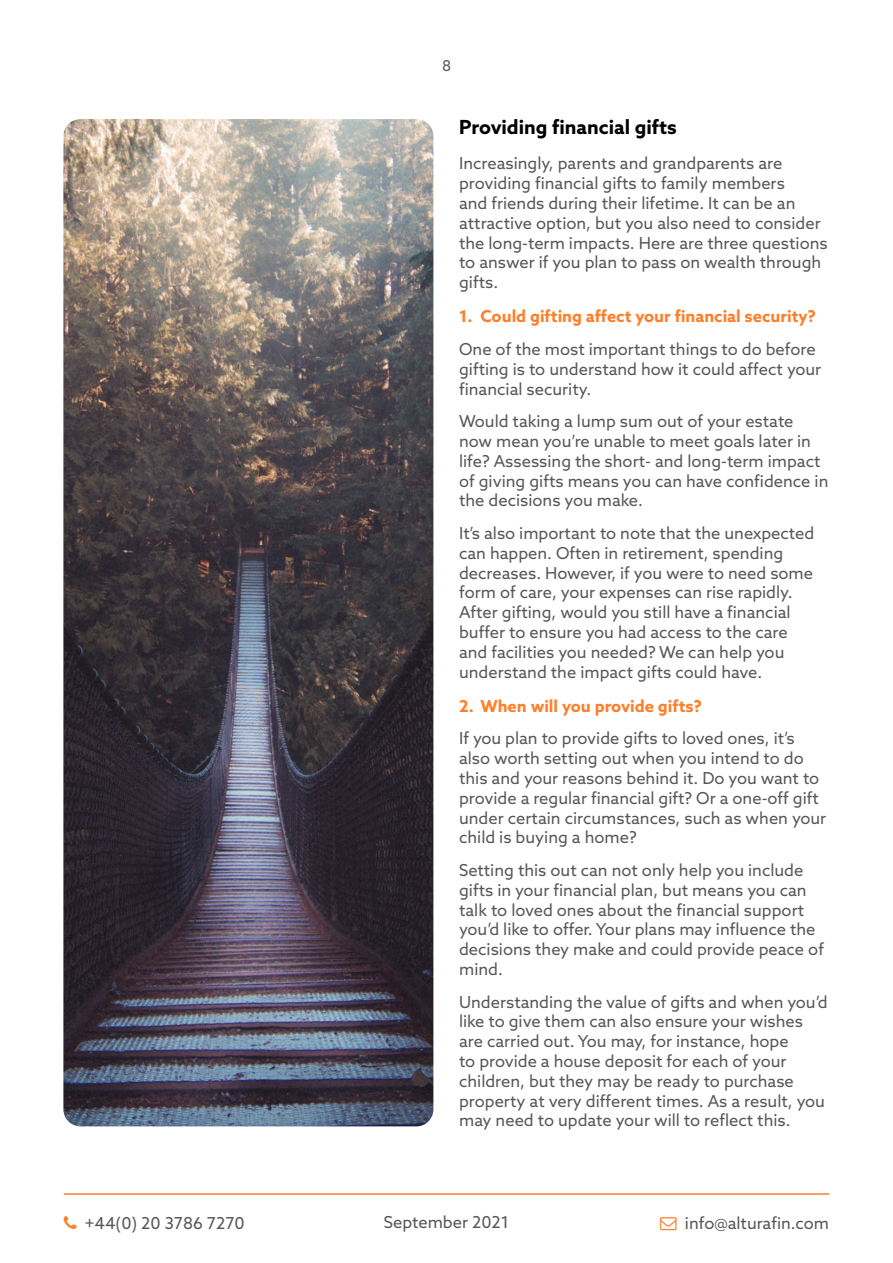
<style>
.page{position:relative;width:893px;height:1263px;background:#fff}
.page>*{position:absolute;margin:0;border:0;box-sizing:border-box;transform-origin:0 0}
.t1{font:700 19.5px "Azo Sans";color:#000}
.t2{font:16.5px/19.8px "Azo Sans";color:#575756}
.t3{font:700 16.5px "Azo Sans";color:#ff7e28}
.t4{font:15px "Azo Sans";color:#575756}
</style>
<div class="page">
<hr style="left:64px;top:1193px;width:765px;height:2px;background:#ff7e28">
<img style="left:63px;top:119px;width:370px;height:1007px">
<p class="t4" style="left:442px;top:56px;width:11px">8</p>
<p class="t1" style="left:459px;top:115px;width:219px">Providing financial gifts</p>
<p class="t2" style="left:459px;top:153px;width:370px">Increasingly, parents and grandparents are providing financial gifts to family members<br>and friends during their lifetime. It can be an attractive option, but you also need to consider the long-term impacts. Here are three questions to answer if you plan to pass on wealth through gifts.</p>
<p class="t3" style="left:459px;top:306px;width:358px">1. Could gifting affect your financial security?</p>
<p class="t2" style="left:459px;top:339px;width:364px">One of the most important things to do before gifting is to understand how it could affect your financial security.</p>
<p class="t2" style="left:459px;top:411px;width:371px">Would taking a lump sum out of your estate now mean you’re unable to meet goals later in life? Assessing the short- and long-term impact of giving gifts means you can have confidence in the decisions you make.</p>
<p class="t2" style="left:459px;top:523px;width:357px">It’s also important to note that the unexpected can happen. Often in retirement, spending decreases. However, if you were to need some form of care, your expenses can rise rapidly.<br>After gifting, would you still have a financial buffer to ensure you had access to the care and facilities you needed? We can help you understand the impact gifts could have.</p>
<p class="t3" style="left:459px;top:695px;width:244px">2. When will you provide gifts?</p>
<p class="t2" style="left:459px;top:728px;width:369px">If you plan to provide gifts to loved ones, it’s also worth setting out when you intend to do this and your reasons behind it. Do you want to provide a regular financial gift? Or a one-off gift under certain circumstances, such as when your child is buying a home?</p>
<p class="t2" style="left:459px;top:860px;width:366px">Setting this out can not only help you include gifts in your financial plan, but means you can talk to loved ones about the financial support you’d like to offer. Your plans may influence the decisions they make and could provide peace of mind.</p>
<p class="t2" style="left:459px;top:991px;width:370px">Understanding the value of gifts and when you’d like to give them can also ensure your wishes are carried out. You may, for instance, hope<br>to provide a house deposit for each of your children, but they may be ready to purchase property at very different times. As a result, you may need to update your will to reflect this.</p>
<p class="t2" style="left:384px;top:1212px;width:127px">September 2021</p>
<p class="t2" style="left:85px;top:1213px;width:161px">+44(0) 20 3786 7270</p>
<p class="t2" style="left:685px;top:1213px;width:146px">info@alturafin.com</p>
</div>
